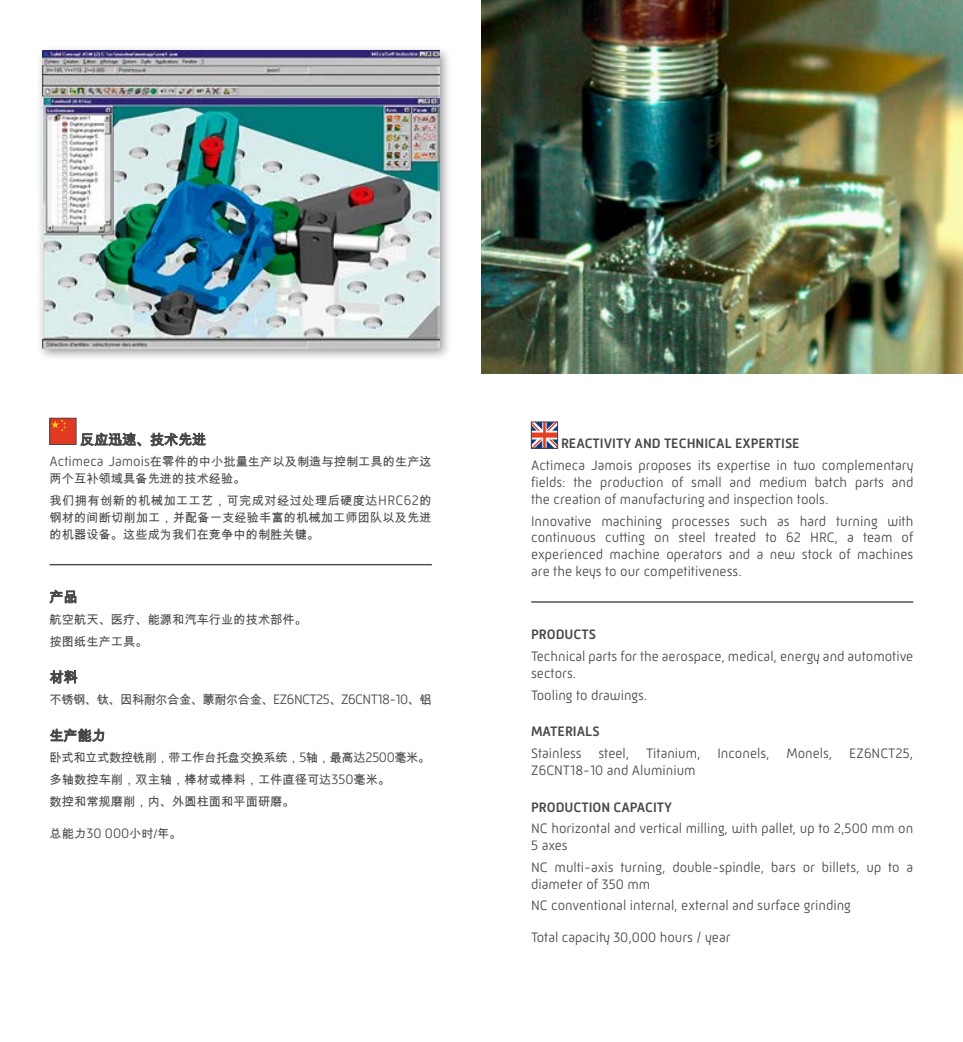
<style>
.page{position:relative;width:963px;height:1042px;background:#fff}
.page>*{position:absolute;margin:0;border:0;box-sizing:border-box;transform-origin:0 0}
.t1{font:300 14px/16.8px "Mic 32 New";color:#484847}
.t2{font:500 14px "Mic 32 New";color:#484847}
.t3{font:14px "Arial Unicode MS";color:#484847}
.t4{font:12.25px/16.8px "Arial Unicode MS";color:#484847}
.t5{font:12.25px "Arial Unicode MS";letter-spacing:-.04em;color:#484847}
.s1{font-family:"Mic 32 New";font-weight:300;font-size:14px}
</style>
<div class="page">
<div style="left:36px;top:45px;width:416px;height:316px;background:#000;opacity:.4"></div>
<img style="left:42px;top:51px;width:397px;height:297px">
<img style="left:481px;top:0;width:481px;height:373px">
<div style="left:50px;top:418px;width:26px;height:26px;background:#e23924"></div>
<svg style="left:52px;top:420px;width:14px;height:11px"></svg>
<div style="left:50px;top:418px;width:26px;height:27px;border:1px solid #484847"></div>
<svg style="left:81px;top:433px;width:60px;height:13px"></svg>
<svg style="left:150px;top:433px;width:55px;height:13px"></svg>
<hr style="left:50px;top:564px;width:382px;height:1px;background:#484847">
<svg style="left:50px;top:590px;width:26px;height:13px"></svg>
<svg style="left:50px;top:670px;width:27px;height:13px"></svg>
<svg style="left:50px;top:728px;width:54px;height:14px"></svg>
<svg style="left:533px;top:424px;width:22px;height:22px"></svg>
<div style="left:531px;top:422px;width:26px;height:26px;border:1px solid #484847"></div>
<hr style="left:531px;top:601px;width:382px;height:2px;background:#484847">
<p class="t3" style="left:80px;top:429px;width:128px">反应迅速、技术先进</p>
<p class="t4" style="left:50px;top:453px;width:383px"><span class="s1">Actimeca Jamois</span>在零件的中小批量生产以及制造与控制工具的生产这两个互补领域具备先进的技术经验。</p>
<p class="t4" style="left:50px;top:492px;width:383px;text-align:justify">我们拥有创新的机械加工工艺，可完成对经过处理后硬度达<span class="s1">HRC62</span>的钢材的间断切削加工，并配备一支经验丰富的机械加工师团队以及先进的机器设备。这些成为我们在竞争中的制胜关键。</p>
<p class="t4" style="left:50px;top:608px;width:259px;line-height:21.7px">航空航天、医疗、能源和汽车行业的技术部件。按图纸生产工具。</p>
<p class="t3" style="left:50px;top:667px;width:29px">材料</p>
<p class="t5" style="left:50px;top:691px;width:383px">不锈钢、钛、因科耐尔合金、蒙耐尔合金、<span class="s1">EZ6NCT25</span>、<span class="s1">Z6CNT18-10</span>、铝</p>
<p class="t3" style="left:50px;top:725px;width:57px">生产能力</p>
<p class="t4" style="left:50px;top:747px;width:382px;line-height:21.7px">卧式和立式数控铣削，带工作台托盘交换系统，<span class="s1">5</span>轴，最高达<span class="s1">2500</span>毫米。多轴数控车削，双主轴，棒材或棒料，工件直径可达<span class="s1">350</span>毫米。<br>数控和常规磨削，内、外圆柱面和平面研磨。</p>
<p class="t4" style="left:50px;top:824px;width:134px">总能力<span class="s1">30 000</span>小时/年。</p>
<p class="t2" style="left:561px;top:436px;width:240px">REACTIVITY AND TECHNICAL EXPERTISE</p>
<p class="t1" style="left:531px;top:457px;width:384px;text-align:justify">Actimeca Jamois proposes its expertise in two complementary fields: the production of small and medium batch parts and the creation of manufacturing and inspection tools.</p>
<p class="t1" style="left:531px;top:512px;width:384px;text-align:justify">Innovative machining processes such as hard turning with continuous cutting on steel treated to 62 HRC, a team of experienced machine operators and a new stock of machines are the keys to our competitiveness.</p>
<p class="t2" style="left:531px;top:626px;width:66px">PRODUCTS</p>
<p class="t1" style="left:531px;top:648px;width:383px">Technical parts for the aerospace, medical, energy and automotive sectors.</p>
<p class="t1" style="left:531px;top:686px;width:118px">Tooling to drawings.</p>
<p class="t2" style="left:531px;top:723px;width:70px">MATERIALS</p>
<p class="t1" style="left:531px;top:745px;width:383px">Stainless steel, Titanium, Inconels, Monels, EZ6NCT25,<br>Z6CNT18-10 and Aluminium</p>
<p class="t2" style="left:531px;top:799px;width:143px">PRODUCTION CAPACITY</p>
<p class="t1" style="left:531px;top:820px;width:383px">NC horizontal and vertical milling, with pallet, up to 2,500 mm on<br>5 axes</p>
<p class="t1" style="left:531px;top:858px;width:383px">NC multi-axis turning, double-spindle, bars or billets, up to a diameter of 350 mm</p>
<p class="t1" style="left:531px;top:897px;width:321px">NC conventional internal, external and surface grinding</p>
<p class="t1" style="left:531px;top:929px;width:201px">Total capacity 30,000 hours / year</p>
</div>
